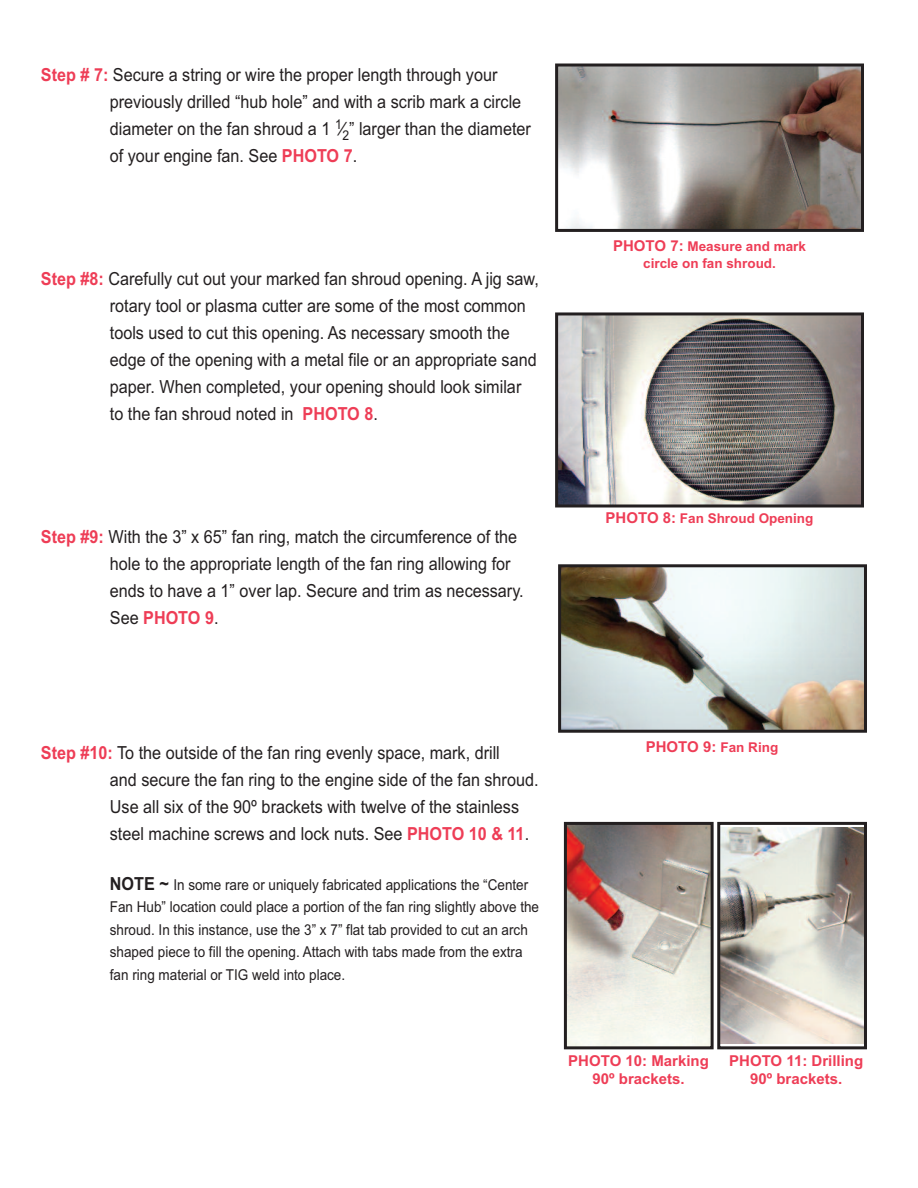
<style>
.page{position:relative;width:918px;height:1188px;background:#fff}
.page>*{position:absolute;margin:0;border:0;box-sizing:border-box;transform-origin:0 0}
.t1{font:18px/27px "Arial";color:#231f20;scale:.9 1}
.t2{font:15px/22.5px "Arial";color:#231f20;scale:.9 1}
.t3{font:700 15px/18px "Arial";color:#ee3d56;text-align:center}
.t4{font:700 13.5px/17px "Arial";color:#ee3d56;text-align:center}
.s1{font-weight:700;color:#ee3d56}
.s2{font-size:15px}
.s3{font-weight:700;font-size:18px}
.s4{font-size:13.5px}
</style>
<div class="page">
<img style="left:559px;top:68px;width:301px;height:160px">
<div style="left:555px;top:64px;width:309px;height:168px;border:3px solid #231f20"></div>
<img style="left:559px;top:316px;width:301px;height:187px">
<div style="left:555px;top:312px;width:309px;height:195px;border:3px solid #231f20"></div>
<img style="left:562px;top:568px;width:301px;height:161px">
<div style="left:558px;top:564px;width:309px;height:169px;border:3px solid #231f20"></div>
<img style="left:568px;top:826px;width:142px;height:219px">
<div style="left:564px;top:822px;width:150px;height:227px;border:3px solid #231f20"></div>
<img style="left:721px;top:828px;width:142px;height:216px">
<div style="left:717px;top:822px;width:150px;height:227px;border:3px solid #231f20"></div>
<p class="t1" style="left:110px;top:62px;width:469px;text-indent:-69px"><span class="s1">Step # 7:</span> Secure a string or wire the proper length through your previously drilled “hub hole” and with a scrib mark a circle diameter on the fan shroud a 1 <sup>1</sup>⁄<sub>2</sub>” larger than the diameter of your engine fan. See <span class="s1">PHOTO 7</span>.</p>
<p class="t1" style="left:110px;top:266px;width:478px;text-indent:-69px"><span class="s1">Step #8:</span> Carefully cut out your marked fan shroud opening. A jig saw, rotary tool or plasma cutter are some of the most common tools used to cut this opening. As necessary smooth the edge of the opening with a metal file or an appropriate sand paper. When completed, your opening should look similar to the fan shroud noted in <span class="s1">PHOTO 8</span>.</p>
<p class="t1" style="left:110px;top:524px;width:461px;text-indent:-69px"><span class="s1">Step #9:</span> With the 3” x 65” fan ring, match the circumference of the hole to the appropriate length of the fan ring allowing for ends to have a 1” over lap. Secure and trim as necessary.<br>See <span class="s1">PHOTO 9</span>.</p>
<p class="t4" style="left:613px;top:238px;width:194px"><span class="s2">PHOTO 7:</span> Measure and mark circle on fan shroud.</p>
<p class="t4" style="left:606px;top:510px;width:209px"><span class="s2">PHOTO 8:</span> Fan Shroud Opening</p>
<p class="t1" style="left:110px;top:740px;width:478px;text-indent:-69px"><span class="s1">Step #10:</span> To the outside of the fan ring evenly space, mark, drill<br>and secure the fan ring to the engine side of the fan shroud.<br>Use all six of the 90º brackets with twelve of the stainless steel machine screws and lock nuts. See <span class="s1">PHOTO 10 &amp; 11</span>.</p>
<p class="t2" style="left:110px;top:874px;width:478px"><span class="s3">NOTE ~</span> In some rare or uniquely fabricated applications the “Center Fan Hub” location could place a portion of the fan ring slightly above the shroud. In this instance, use the 3” x 7” flat tab provided to cut an arch shaped piece to fill the opening. Attach with tabs made from the extra fan ring material or TIG weld into place.</p>
<p class="t3" style="left:646px;top:738px;width:134px">PHOTO 9: <span class="s4">Fan Ring</span></p>
<p class="t3" style="left:568px;top:1052px;width:142px">PHOTO 10: Marking<br>90º brackets.</p>
<p class="t3" style="left:729px;top:1052px;width:135px">PHOTO 11: Drilling<br>90º brackets.</p>
</div>
